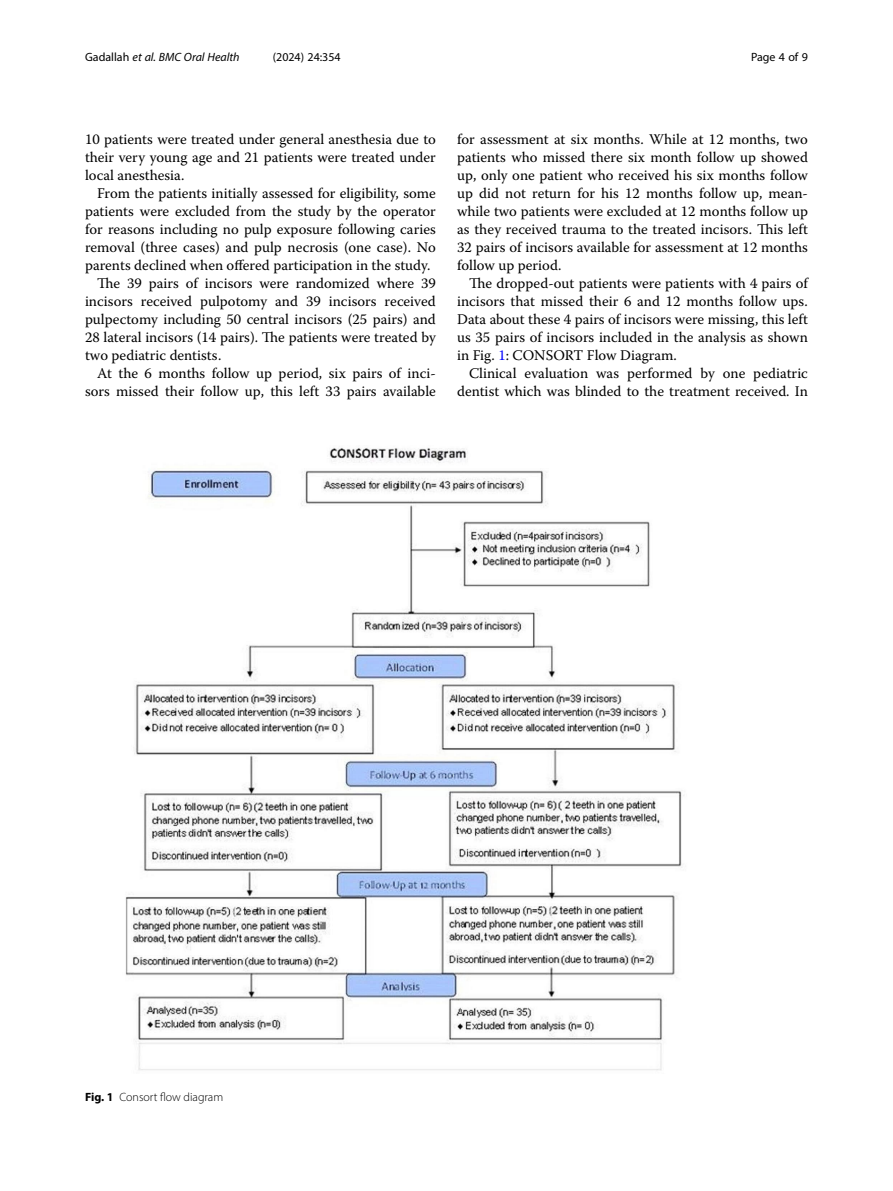
<style>
.page{position:relative;width:893px;height:1191px;background:#fff}
.page>*{position:absolute;margin:0;border:0;box-sizing:border-box;transform-origin:0 0}
.Body_Text_Indent{font:14.7px/18px "Warnock Pro";color:#000;text-align:justify}
.Body_Text{font:14.7px/18px "Warnock Pro";color:#000;text-align:justify}
.t1{font:italic 12px "Myriad Pro";color:#000}
.Figure_Caption{font:300 12px "Myriad Pro";color:#000}
.t2{font:12px "Myriad Pro";color:#000}
.s1{font-style:normal}
.s2{color:#00f}
.s3{font-weight:700}
</style>
<div class="page">
<img style="left:125px;top:448px;width:559px;height:623px">
<p class="t1" style="left:85px;top:50px;width:156px"><span class="s1">Gadallah</span> et al. BMC Oral Health</p>
<p class="t2" style="left:273px;top:50px;width:70px">(2024) 24:354</p>
<p class="t2" style="left:751px;top:50px;width:58px">Page 4 of 9</p>
<p class="Body_Text" style="left:85px;top:130px;width:352px">10 patients were treated under general anesthesia due to their very young age and 21 patients were treated under local anesthesia.</p>
<p class="Body_Text_Indent" style="left:85px;top:184px;width:352px;text-indent:12px">From the patients initially assessed for eligibility, some patients were excluded from the study by the operator for reasons including no pulp exposure following caries removal (three cases) and pulp necrosis (one case). No parents declined when offered participation in the study.</p>
<p class="Body_Text_Indent" style="left:85px;top:274px;width:352px;text-indent:12px">The 39 pairs of incisors were randomized where 39 incisors received pulpotomy and 39 incisors received pulpectomy including 50 central incisors (25 pairs) and 28 lateral incisors (14 pairs). The patients were treated by two pediatric dentists.</p>
<p class="Body_Text_Indent" style="left:85px;top:364px;width:352px;text-align:right">At the 6 months follow up period, six pairs of inci&shy;sors missed their follow up, this left 33 pairs available</p>
<p class="Body_Text_Indent" style="left:457px;top:130px;width:352px">for assessment at six months. While at 12 months, two patients who missed there six month follow up showed up, only one patient who received his six months follow up did not return for his 12 months follow up, mean&shy;while two patients were excluded at 12 months follow up as they received trauma to the treated incisors. This left 32 pairs of incisors available for assessment at 12 months follow up period.</p>
<p class="Body_Text_Indent" style="left:457px;top:274px;width:352px;text-indent:12px">The dropped-out patients were patients with 4 pairs of incisors that missed their 6 and 12 months follow ups.<br>Data about these 4 pairs of incisors were missing, this left us 35 pairs of incisors included in the analysis as shown in Fig. <span class="s2">1</span>: CONSORT Flow Diagram.</p>
<p class="Body_Text_Indent" style="left:457px;top:364px;width:352px;text-align:right">Clinical evaluation was performed by one pediatric dentist which was blinded to the treatment received. In</p>
<p class="Figure_Caption" style="left:85px;top:1089px;width:140px"><span class="s3">Fig. 1</span> Consort flow diagram</p>
</div>
